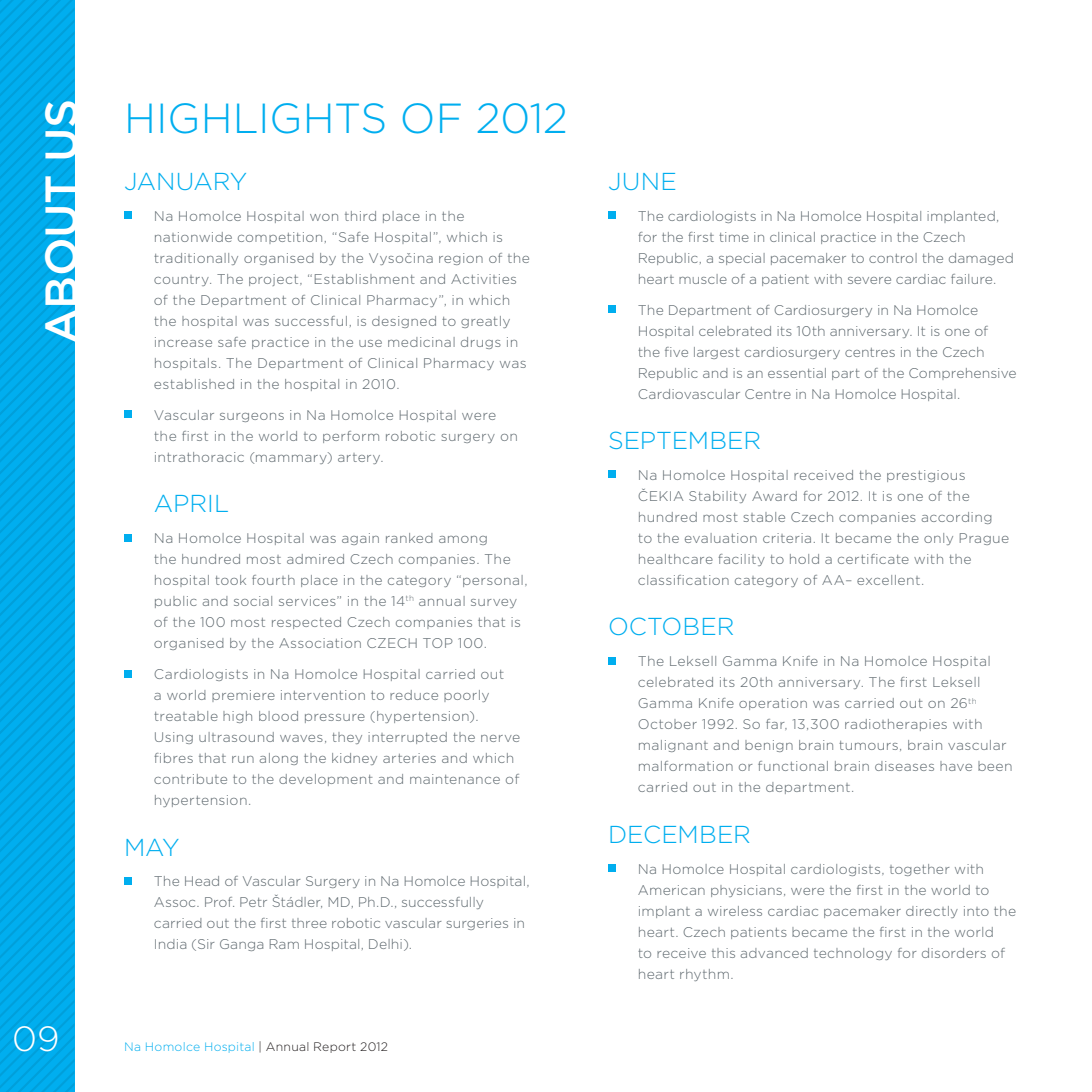
<style>
.page{position:relative;width:1092px;height:1092px;background:#fff}
.page>*{position:absolute;margin:0;border:0;box-sizing:border-box;transform-origin:0 0}
.t1{font:500 45.5px "Gotham";letter-spacing:-.015em;color:#fff}
.t2{font:300 42px "Gotham";letter-spacing:-.005em;color:#00aeef}
.t3{font:300 35px "Gotham";color:#fff}
.t4{font:300 24.5px "Gotham";color:#00aeef}
.t5{font:300 14px/21px "Gotham";letter-spacing:.02em;color:#5f696f}
.t6{font:300 12.25px "Gotham";letter-spacing:.02em;color:#00aeef}
.s1{color:#231f20}
</style>
<div class="page">
<svg style="left:0;top:0;width:74px;height:1091px;background:#00aae9"></svg>
<div style="left:124px;top:211px;width:7px;height:8px;background:#00aeef"></div>
<div style="left:124px;top:410px;width:7px;height:8px;background:#00aeef"></div>
<div style="left:124px;top:533px;width:7px;height:8px;background:#00aeef"></div>
<div style="left:124px;top:669px;width:7px;height:8px;background:#00aeef"></div>
<div style="left:124px;top:877px;width:7px;height:7px;background:#00aeef"></div>
<div style="left:608px;top:211px;width:7px;height:8px;background:#00aeef"></div>
<div style="left:608px;top:305px;width:7px;height:8px;background:#00aeef"></div>
<div style="left:608px;top:470px;width:7px;height:8px;background:#00aeef"></div>
<div style="left:608px;top:657px;width:7px;height:7px;background:#00aeef"></div>
<div style="left:608px;top:864px;width:7px;height:8px;background:#00aeef"></div>
<h1 class="t1" style="left:44px;top:344px;width:246px;rotate:-90deg">ABOUT US</h1>
<h3 class="t3" style="left:12px;top:1025px;width:49px">09</h3>
<h2 class="t2" style="left:124px;top:103px;width:445px">HIGHLIGHTS OF 2012</h2>
<h3 class="t4" style="left:124px;top:172px;width:125px">JANUARY</h3>
<p class="t5" style="left:154px;top:206px;width:377px">Na Homolce Hospital won third place in the nationwide competition, “Safe Hospital”, which is traditionally organised by the Vysočina region of the country. The project, “Establishment and Activities of the Department of Clinical Pharmacy”, in which the hospital was successful, is designed to greatly increase safe practice in the use medicinal drugs in hospitals. The Department of Clinical Pharmacy was established in the hospital in 2010.</p>
<p class="t5" style="left:154px;top:405px;width:365px">Vascular surgeons in Na Homolce Hospital were the first in the world to perform robotic surgery on intrathoracic (mammary) artery.</p>
<h3 class="t4" style="left:154px;top:494px;width:77px">APRIL</h3>
<p class="t5" style="left:154px;top:528px;width:375px">Na Homolce Hospital was again ranked among<br>the hundred most admired Czech companies. The hospital took fourth place in the category “personal, public and social services” in the 14<sup>th</sup> annual survey of the 100 most respected Czech companies that is organised by the Association CZECH TOP 100.</p>
<p class="t5" style="left:154px;top:664px;width:368px">Cardiologists in Na Homolce Hospital carried out<br>a world premiere intervention to reduce poorly treatable high blood pressure (hypertension).<br>Using ultrasound waves, they interrupted the nerve fibres that run along the kidney arteries and which contribute to the development and maintenance of hypertension.</p>
<h3 class="t4" style="left:124px;top:837px;width:57px">MAY</h3>
<p class="t5" style="left:154px;top:871px;width:377px">The Head of Vascular Surgery in Na Homolce Hospital, Assoc. Prof. Petr Štádler, MD, Ph.D., successfully carried out the first three robotic vascular surgeries in India (Sir Ganga Ram Hospital, Delhi).</p>
<p class="t6" style="left:124px;top:1042px;width:265px">Na Homolce Hospital <span class="s1">| Annual Report 2012</span></p>
<h3 class="t4" style="left:608px;top:172px;width:70px">JUNE</h3>
<p class="t5" style="left:637px;top:206px;width:378px">The cardiologists in Na Homolce Hospital implanted, for the first time in clinical practice in the Czech Republic, a special pacemaker to control the damaged heart muscle of a patient with severe cardiac failure.</p>
<p class="t5" style="left:637px;top:300px;width:380px">The Department of Cardiosurgery in Na Homolce Hospital celebrated its 10th anniversary. It is one of<br>the five largest cardiosurgery centres in the Czech Republic and is an essential part of the Comprehensive Cardiovascular Centre in Na Homolce Hospital.</p>
<h3 class="t4" style="left:608px;top:431px;width:155px">SEPTEMBER</h3>
<p class="t5" style="left:637px;top:465px;width:373px">Na Homolce Hospital received the prestigious ČEKIA Stability Award for 2012. It is one of the hundred most stable Czech companies according to the evaluation criteria. It became the only Prague healthcare facility to hold a certificate with the classification category of AA– excellent.</p>
<h3 class="t4" style="left:608px;top:617px;width:128px">OCTOBER</h3>
<p class="t5" style="left:637px;top:652px;width:376px">The Leksell Gamma Knife in Na Homolce Hospital celebrated its 20th anniversary. The first Leksell Gamma Knife operation was carried out on 26<sup>th </sup>October 1992. So far, 13,300 radiotherapies with malignant and benign brain tumours, brain vascular malformation or functional brain diseases have been carried out in the department.</p>
<h3 class="t4" style="left:608px;top:825px;width:144px">DECEMBER</h3>
<p class="t5" style="left:637px;top:859px;width:380px">Na Homolce Hospital cardiologists, together with American physicians, were the first in the world to implant a wireless cardiac pacemaker directly into the heart. Czech patients became the first in the world<br>to receive this advanced technology for disorders of heart rhythm.</p>
</div>
